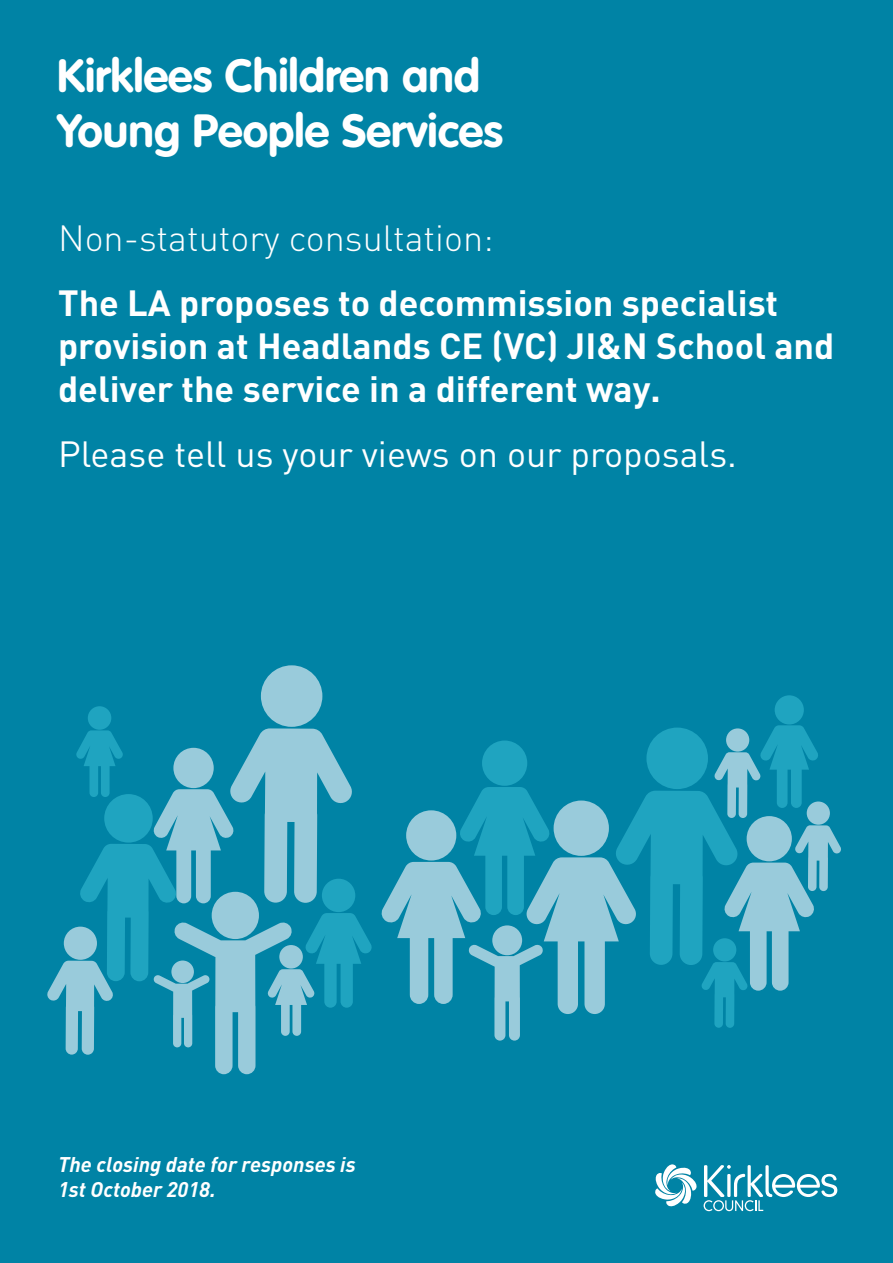
<style>
.page{position:relative;width:893px;height:1263px;background:#0083a5}
.page>*{position:absolute;margin:0;border:0;box-sizing:border-box;transform-origin:0 0}
.t1{font:700 45.9px/55.1px "VAG Rounded LT";color:#fff}
.t2{font:700 36px/43.2px "DIN";color:#fff}
.t3{font:36px "DIN";color:#fff}
.t4{font:300 36px "DIN";color:#fff}
.t5{font:italic 700 21px/25.2px "DIN";color:#fff}
</style>
<div class="page">
<div style="left:775px;top:695px;width:29px;height:29px;background:#1fa4c0;border-radius:50%"></div>
<div style="left:88px;top:706px;width:23px;height:24px;background:#1fa4c0;border-radius:50%"></div>
<div style="left:261px;top:665px;width:61px;height:62px;background:#99cbdb;border-radius:50%"></div>
<svg style="left:47px;top:728px;width:325px;height:346px"></svg>
<svg style="left:381px;top:725px;width:460px;height:315px"></svg>
<svg style="left:655px;top:1164px;width:42px;height:43px"></svg>
<svg style="left:704px;top:1165px;width:133px;height:46px"></svg>
<p class="t1" style="left:57px;top:50px;width:448px">Kirklees Children and<br>Young People Services</p>
<p class="t4" style="left:58px;top:214px;width:437px">Non-statutory consultation:</p>
<p class="t2" style="left:58px;top:280px;width:778px">The LA proposes to decommission specialist provision at Headlands CE (VC) JI&amp;N School and deliver the service in a different way.</p>
<p class="t3" style="left:58px;top:433px;width:680px">Please tell us your views on our proposals.</p>
<p class="t5" style="left:58px;top:1151px;width:299px">The closing date for responses is<br>1st October 2018.</p>
</div>
